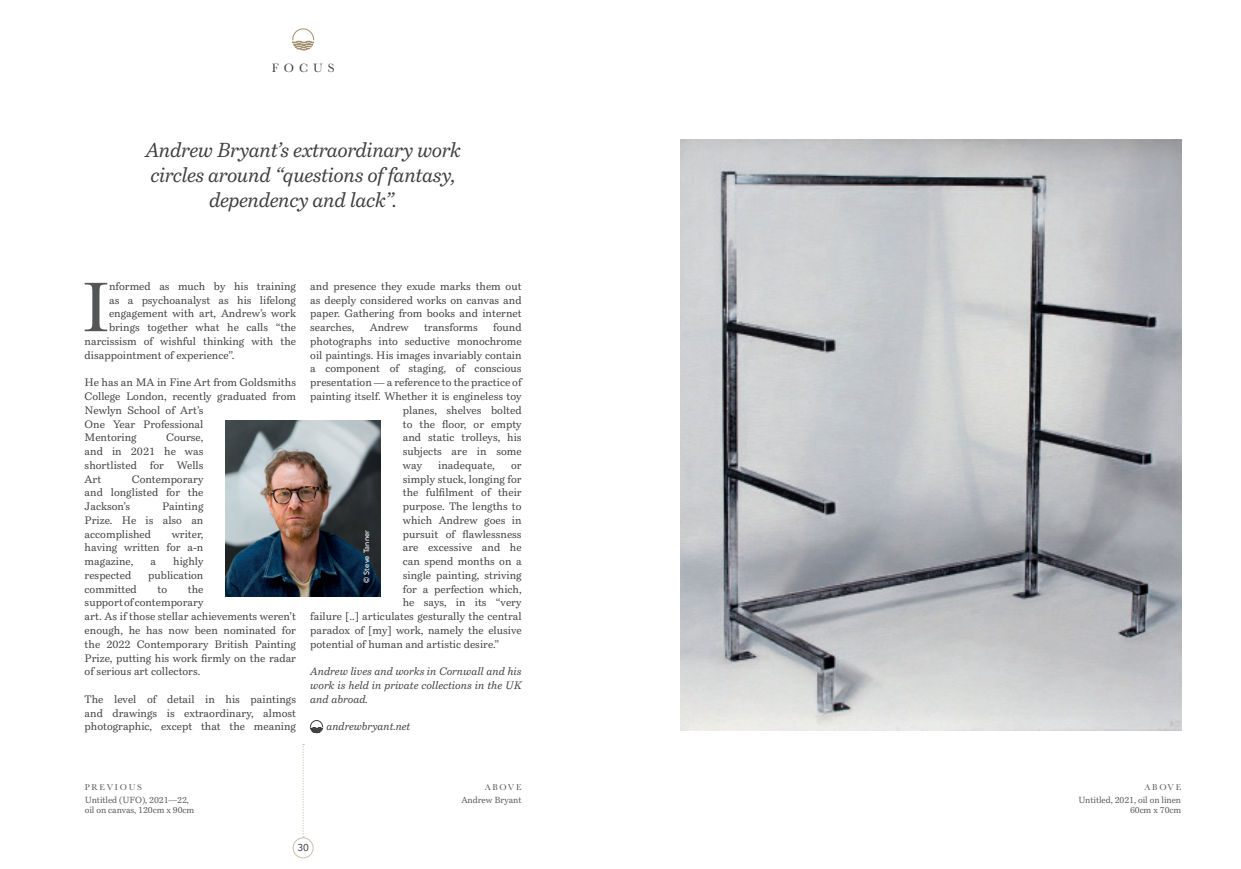
<style>
.page{position:relative;width:1241px;height:869px;background:#fff}
.page>*{position:absolute;margin:0;border:0;box-sizing:border-box;transform-origin:0 0}
.t1{font:72.88px "Baskerville";color:#545557}
.t2{font:italic 20px/25px "Bressay";letter-spacing:-.02em;color:#3e3e3f;text-align:center}
.t3{font:12.5px "Baskerville";letter-spacing:.4em;color:#3e3e3f}
.t4{font:10.62px/13.8px "Bressay";color:#3e3e3f;text-align:justify}
.t5{font:italic 10.62px/13.8px "Bressay";color:#3e3e3f;text-align:justify}
.t6{font:10px "Avenir Next";color:#231f20}
.t7{font:8.75px/12.5px "Bressay";letter-spacing:-.01em;color:#545557;text-align:right}
.t8{font:8.75px "Baskerville";letter-spacing:.2em;color:#545557}
.t9{font:500 7.5px "Avenir";letter-spacing:.01em;color:#fff}
.s1{font-family:"Baskerville"}
</style>
<div class="page">
<svg style="left:292px;top:28px;width:22px;height:22px"></svg>
<div style="left:292px;top:837px;width:21px;height:20px;border:1px solid #cbbfaa;border-radius:50%"></div>
<svg style="left:302px;top:743px;width:2px;height:94px"></svg>
<svg style="left:310px;top:720px;width:13px;height:12px"></svg>
<img style="left:680px;top:140px;width:500px;height:589px">
<img style="left:226px;top:420px;width:154px;height:176px">
<p class="t3" style="left:272px;top:59px;width:64px">FOCUS</p>
<p class="t2" style="left:145px;top:138px;width:317px">Andrew Bryant’s extraordinary work circles around “questions of fantasy, dependency and lack”.</p>
<p class="t1" style="left:83px;top:261px;width:28px">I</p>
<p class="t4" style="left:109px;top:279px;width:188px">nformed as much by his training</p>
<p class="t4" style="left:109px;top:293px;width:188px">as a psychoanalyst as his lifelong</p>
<p class="t4" style="left:109px;top:306px;width:188px">engagement with art, Andrew’s work</p>
<p class="t4" style="left:109px;top:320px;width:188px">brings together what he calls “the</p>
<p class="t4" style="left:85px;top:334px;width:213px">narcissism of wishful thinking with the</p>
<p class="t4" style="left:85px;top:348px;width:151px">disappointment of experience”.</p>
<p class="t4" style="left:85px;top:375px;width:213px;text-align:left">He has an MA in Fine Art from Goldsmiths<br>College London, recently graduated from<br>Newlyn School of Art’s<br>One Year Professional<br>Mentoring</p>
<p class="t4" style="left:85px;top:430px;width:120px;text-indent:82px">Course, and in 2021 he was shortlisted for Wells Art</p>
<p class="t4" style="left:85px;top:471px;width:120px;text-indent:47px">Contemporary and longlisted for the Jackson’s</p>
<p class="t4" style="left:85px;top:499px;width:120px;text-indent:77px">Painting Prize. He is also an accomplished</p>
<p class="t4" style="left:85px;top:526px;width:120px;text-indent:87px">writer, having written for a-n magazine,</p>
<p class="t4" style="left:150px;top:554px;width:7px">a</p>
<p class="t4" style="left:173px;top:554px;width:32px">highly</p>
<p class="t4" style="left:85px;top:568px;width:48px">respected</p>
<p class="t4" style="left:148px;top:568px;width:57px">publication</p>
<p class="t4" style="left:85px;top:581px;width:54px">committed</p>
<p class="t4" style="left:157px;top:581px;width:11px">to</p>
<p class="t4" style="left:85px;top:581px;width:213px;text-align:left;text-indent:103px">the<br>support of contemporary<br>art. As if those stellar achievements weren’t enough, he has now been nominated for the 2022 Contemporary British Painting<br>Prize, putting his work firmly on the radar of serious art collectors.</p>
<p class="t4" style="left:85px;top:691px;width:213px">The level of detail in his paintings and drawings is extraordinary, almost photographic, except that the meaning</p>
<p class="t4" style="left:310px;top:279px;width:213px">and presence they exude marks them out as deeply considered works on canvas and paper. Gathering from books and internet searches,</p>
<p class="t4" style="left:370px;top:320px;width:40px">Andrew</p>
<p class="t4" style="left:424px;top:320px;width:55px">transforms</p>
<p class="t4" style="left:493px;top:320px;width:30px">found</p>
<p class="t4" style="left:310px;top:334px;width:213px">photographs into seductive monochrome</p>
<p class="t4" style="left:310px;top:348px;width:213px">oil paintings. His images invariably contain</p>
<p class="t4" style="left:310px;top:361px;width:213px">a component of staging, of conscious</p>
<p class="t4" style="left:310px;top:375px;width:213px">presentation — a reference to the practice of</p>
<p class="t4" style="left:310px;top:389px;width:213px">painting itself. Whether it is engineless toy</p>
<p class="t4" style="left:403px;top:403px;width:120px">planes, shelves bolted</p>
<p class="t4" style="left:403px;top:416px;width:120px">to the floor, or empty</p>
<p class="t4" style="left:403px;top:430px;width:120px">and static trolleys, his</p>
<p class="t4" style="left:403px;top:444px;width:120px">subjects are in some</p>
<p class="t4" style="left:403px;top:458px;width:21px">way</p>
<p class="t4" style="left:438px;top:458px;width:58px">inadequate,</p>
<p class="t4" style="left:511px;top:458px;width:12px">or</p>
<p class="t4" style="left:403px;top:471px;width:120px">simply stuck, longing for</p>
<p class="t4" style="left:403px;top:485px;width:120px">the fulfilment of their</p>
<p class="t4" style="left:403px;top:499px;width:120px">purpose. The lengths to</p>
<p class="t4" style="left:403px;top:513px;width:120px">which Andrew goes in</p>
<p class="t4" style="left:403px;top:526px;width:120px">pursuit of flawlessness</p>
<p class="t4" style="left:403px;top:540px;width:120px">are excessive and he</p>
<p class="t4" style="left:403px;top:554px;width:120px">can spend months on a</p>
<p class="t4" style="left:403px;top:568px;width:120px">single painting, striving</p>
<p class="t4" style="left:403px;top:581px;width:120px">for a perfection which,</p>
<p class="t4" style="left:403px;top:595px;width:120px">he says, in its “very</p>
<p class="t4" style="left:310px;top:609px;width:213px">failure [..] articulates gesturally the central</p>
<p class="t4" style="left:310px;top:623px;width:213px">paradox of [my] work, namely the elusive</p>
<p class="t4" style="left:310px;top:636px;width:190px">potential of human and artistic desire.”</p>
<p class="t5" style="left:310px;top:664px;width:213px">Andrew lives and works in Cornwall and his work is held in private collections in the UK and abroad.</p>
<p class="t5" style="left:326px;top:719px;width:85px">andrewbryant.net</p>
<p class="t9" style="left:360px;top:582px;width:54px;rotate:-90deg">© Steve Tanner</p>
<p class="t8" style="left:85px;top:781px;width:59px">PREVIOUS</p>
<p class="t7" style="left:85px;top:794px;width:111px;line-height:10px;text-align:left">Untitled (UFO), 2021—22, oil on canvas, 120cm x 90cm</p>
<p class="t7" style="left:461px;top:780px;width:62px"><span class="s1">ABOVE<br></span>Andrew Bryant</p>
<p class="t6" style="left:297px;top:838px;width:13px">30</p>
<p class="t7" style="left:1078px;top:780px;width:104px"><span class="s1">ABOVE<br></span>Untitled, 2021, oil on linen</p>
<p class="t7" style="left:1129px;top:803px;width:53px">60cm x 70cm</p>
</div>
